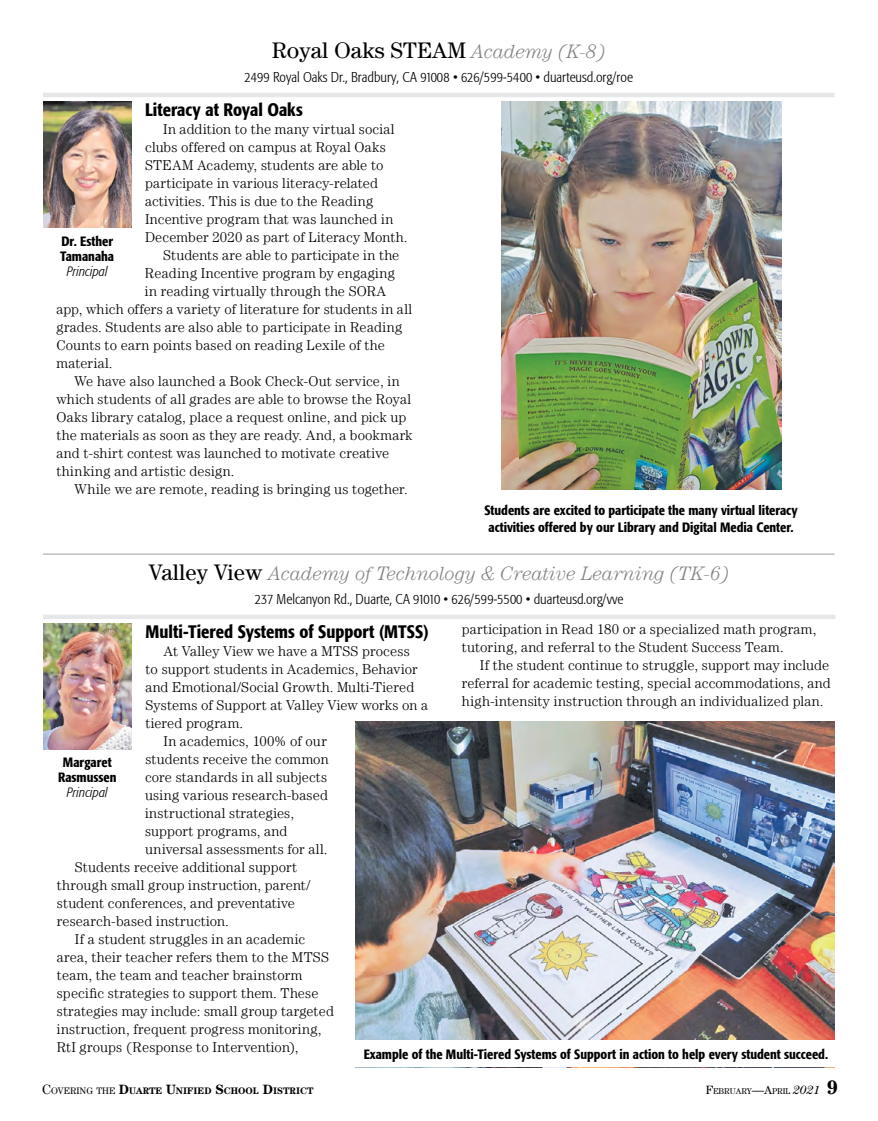
<style>
.page{position:relative;width:878px;height:1121px;background:#fff}
.page>*{position:absolute;margin:0;border:0;box-sizing:border-box;transform-origin:0 0}
.t1{font:22.5px "Century LT";letter-spacing:.005em;color:#000}
.t2{font:italic 300 19.5px "Century LT";letter-spacing:-.005em;color:#808285}
.t3{font:500 condensed 18px "Formata";color:#000}
.t4{font:300 14.25px/18px "Century LT";letter-spacing:.01em;color:#000}
.t5{font:300 condensed 14.25px "Formata";color:#000}
.t6{font:300 14.25px "Century LT";letter-spacing:.03em;color:#000}
.t7{font:500 condensed 13.5px/15px "Formata";color:#000;text-align:center}
.t8{font:italic 300 condensed 13.5px "Formata";letter-spacing:.005em;color:#000}
.t9{font:700 9.45px "Century LT";color:#000}
.t10{font:8.4px "Century LT";color:#000}
.s1{font-weight:300;font-style:italic;font-size:19.5px;color:#808285}
.s2{font-weight:400;font-style:normal;font-size:22.5px;color:#000}
.s3{font-weight:400;font-size:13.5px}
.s4{font-weight:400}
.s5{font-size:13.5px}
.s6{font-size:12px}
.s7{font-style:italic;font-size:12px}
.s8{font-weight:700;font-size:19.5px}
</style>
<div class="page">
<img style="left:43px;top:101px;width:88px;height:126px">
<hr style="left:43px;top:93px;width:791px;height:4px;background:#e6e7e8">
<img style="left:501px;top:101px;width:280px;height:389px">
<hr style="left:43px;top:553px;width:791px;height:2px;background:#bcbec0">
<img style="left:43px;top:623px;width:89px;height:127px">
<div style="left:43px;top:614px;width:792px;height:5px;background:#e6e7e8"></div>
<img style="left:355px;top:721px;width:479px;height:319px">
<h1 class="t1" style="left:272px;top:37px;width:335px">Royal Oaks STEAM <span class="s1">Academy (K-8)</span></h1>
<p class="t5" style="left:244px;top:69px;width:390px">2499 Royal Oaks Dr., Bradbury, CA 91008 • 626/599-5400 • duarteusd.org/roe</p>
<p class="t3" style="left:145px;top:98px;width:159px">Literacy at Royal Oaks</p>
<p class="t4" style="left:163px;top:120px;width:233px">In addition to the many virtual social</p>
<p class="t4" style="left:145px;top:138px;width:242px">clubs offered on campus at Royal Oaks</p>
<p class="t4" style="left:145px;top:156px;width:240px">STEAM Academy, students are able to</p>
<p class="t4" style="left:145px;top:174px;width:235px">participate in various literacy-related</p>
<p class="t4" style="left:145px;top:192px;width:230px">activities. This is due to the Reading</p>
<p class="t4" style="left:145px;top:210px;width:250px">Incentive program that was launched in</p>
<p class="t4" style="left:145px;top:228px;width:264px">December 2020 as part of Literacy Month.</p>
<p class="t4" style="left:163px;top:246px;width:238px">Students are able to participate in the</p>
<p class="t4" style="left:145px;top:264px;width:251px">Reading Incentive program by engaging</p>
<p class="t6" style="left:145px;top:283px;width:242px">in reading virtually through the SORA</p>
<p class="t4" style="left:56px;top:300px;width:357px">app, which offers a variety of literature for students in all</p>
<p class="t4" style="left:56px;top:318px;width:347px">grades. Students are also able to participate in Reading</p>
<p class="t4" style="left:56px;top:336px;width:330px">Counts to earn points based on reading Lexile of the</p>
<p class="t4" style="left:56px;top:354px;width:58px">material.</p>
<p class="t4" style="left:75px;top:372px;width:326px">We have also launched a Book Check-Out service, in</p>
<p class="t4" style="left:56px;top:390px;width:356px">which students of all grades are able to browse the Royal</p>
<p class="t4" style="left:56px;top:408px;width:351px">Oaks library catalog, place a request online, and pick up</p>
<p class="t4" style="left:56px;top:426px;width:357px">the materials as soon as they are ready. And, a bookmark</p>
<p class="t4" style="left:56px;top:444px;width:334px">and t-shirt contest was launched to motivate creative</p>
<p class="t6" style="left:56px;top:463px;width:179px">thinking and artistic design.</p>
<p class="t4" style="left:75px;top:480px;width:335px">While we are remote, reading is bringing us together.</p>
<p class="t7" style="left:60px;top:233px;width:55px;text-align:left">Dr. Esther<br>Tamanaha</p>
<p class="t8" style="left:67px;top:263px;width:42px">Principal</p>
<p class="t7" style="left:484px;top:502px;width:315px;line-height:16.5px">Students are excited to participate the many virtual literacy activities offered by our Library and Digital Media Center.</p>
<h2 class="t2" style="left:149px;top:562px;width:582px"><span class="s2">Valley View</span> Academy of Technology &amp; Creative Learning (TK-6)</h2>
<p class="t5" style="left:255px;top:590px;width:370px">237 Melcanyon Rd., Duarte, CA 91010 • 626/599-5500 • duarteusd.org/vve</p>
<p class="t4" style="left:462px;top:619px;width:356px">participation in Read 180 or a specialized math program, tutoring, and referral to the Student Success Team.</p>
<p class="t4" style="left:462px;top:655px;width:370px;text-align:justify;text-indent:18px">If the student continue to struggle, support may include referral for academic testing, special accommodations, and high-intensity instruction through an individualized plan.</p>
<p class="t3" style="left:145px;top:620px;width:285px">Multi-Tiered Systems of Support (MTSS)</p>
<p class="t4" style="left:163px;top:641px;width:248px">At Valley View we have a MTSS process</p>
<p class="t4" style="left:145px;top:659px;width:274px">to support students in Academics, Behavior</p>
<p class="t4" style="left:145px;top:677px;width:270px">and Emotional/Social Growth. Multi-Tiered</p>
<p class="t4" style="left:145px;top:695px;width:284px">Systems of Support at Valley View works on a</p>
<p class="t4" style="left:145px;top:713px;width:99px">tiered program.</p>
<p class="t4" style="left:163px;top:731px;width:165px">In academics, 100% of our</p>
<p class="t4" style="left:145px;top:749px;width:185px">students receive the common</p>
<p class="t4" style="left:145px;top:767px;width:184px">core standards in all subjects</p>
<p class="t4" style="left:145px;top:785px;width:184px">using various research-based</p>
<p class="t4" style="left:145px;top:803px;width:150px">instructional strategies,</p>
<p class="t4" style="left:145px;top:821px;width:144px">support programs, and</p>
<p class="t4" style="left:145px;top:839px;width:184px">universal assessments for all.</p>
<p class="t4" style="left:75px;top:857px;width:224px">Students receive additional support</p>
<p class="t4" style="left:57px;top:875px;width:255px">through small group instruction, parent/</p>
<p class="t4" style="left:57px;top:893px;width:240px">student conferences, and preventative</p>
<p class="t4" style="left:57px;top:911px;width:174px">research-based instruction.</p>
<p class="t4" style="left:75px;top:929px;width:232px">If a student struggles in an academic</p>
<p class="t4" style="left:57px;top:947px;width:274px">area, their teacher refers them to the MTSS</p>
<p class="t4" style="left:57px;top:965px;width:247px">team, the team and teacher brainstorm</p>
<p class="t4" style="left:57px;top:983px;width:263px">specific strategies to support them. These</p>
<p class="t4" style="left:57px;top:1001px;width:279px">strategies may include: small group targeted</p>
<p class="t4" style="left:57px;top:1019px;width:266px">instruction, frequent progress monitoring,</p>
<p class="t4" style="left:57px;top:1037px;width:243px">RtI groups (Response to Intervention),</p>
<p class="t7" style="left:58px;top:755px;width:60px">Margaret<br>Rasmussen</p>
<p class="t8" style="left:67px;top:785px;width:42px">Principal</p>
<p class="t7" style="left:364px;top:1046px;width:466px">Example of the Multi-Tiered Systems of Support in action to help every student succeed.</p>
<p class="t9" style="left:42px;top:1085px;width:273px"><span class="s3">C</span><span class="s4">OVERING THE</span> <span class="s5">D</span>UARTE <span class="s5">U</span>NIFIED <span class="s5">S</span>CHOOL <span class="s5">D</span>ISTRICT</p>
<p class="t10" style="left:705px;top:1086px;width:134px"><span class="s6">F</span>EBRUARY<span class="s6">—A</span>PRIL <span class="s7">2021</span> <span class="s8">9</span></p>
</div>
